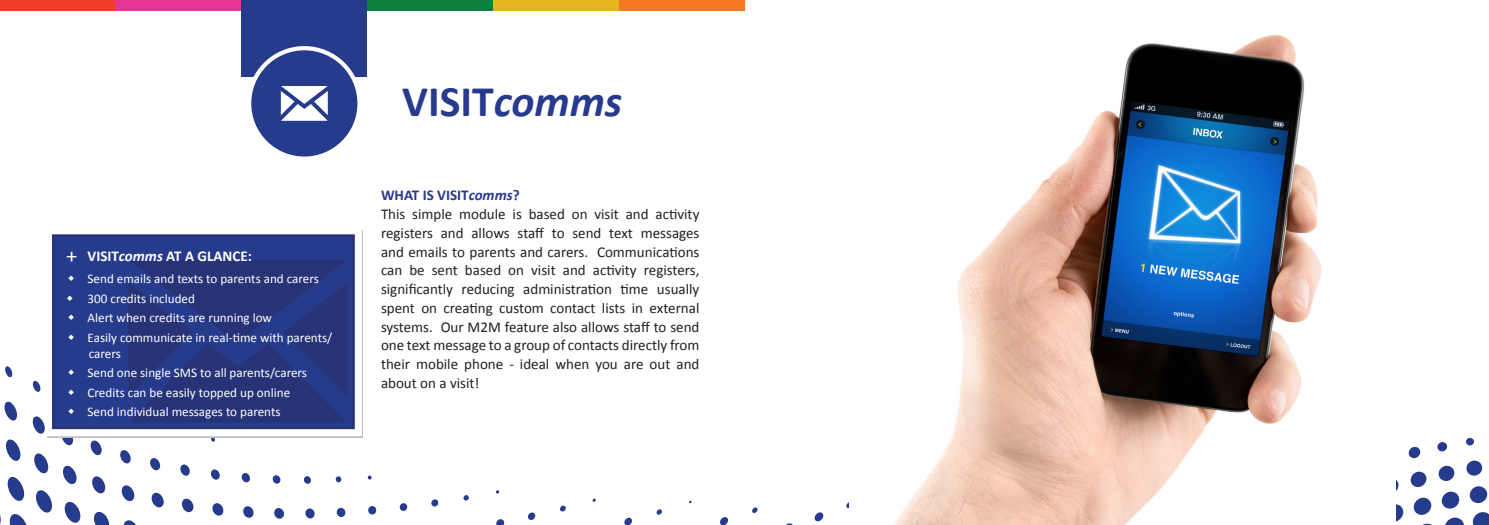
<style>
.page{position:relative;width:1489px;height:525px;background:#fff}
.page>*{position:absolute;margin:0;border:0;box-sizing:border-box;transform-origin:0 0}
.t1{font:700 43.75px "Calibri";color:#273a8d}
.t2{font:15px/18.8px "Calibri";color:#231f20;text-align:justify}
.t3{font:700 15px "Calibri";color:#fff}
.t4{font:700 15px "Calibri";color:#28388d}
.t5{font:13.12px/15.8px "Calibri";color:#fff}
.s1{font-weight:400;font-size:22.5px}
.s2{font-style:italic}
</style>
<div class="page">
<svg style="left:0;top:366px;width:1488px;height:158px"></svg>
<svg style="left:45px;top:234px;width:317px;height:202px;fill:#273b8d"></svg>
<svg style="left:128px;top:260px;width:219px;height:162px;fill:#273376"></svg>
<div style="left:0;top:0;width:115px;height:10px;background:#ef3d27"></div>
<div style="left:115px;top:0;width:126px;height:10px;background:#e73593"></div>
<div style="left:367px;top:0;width:126px;height:10px;background:#0d803f"></div>
<div style="left:493px;top:0;width:125px;height:10px;background:#e4b622"></div>
<div style="left:618px;top:0;width:126px;height:10px;background:#f47722"></div>
<div style="left:241px;top:0;width:126px;height:77px;background:#273b8d"></div>
<svg style="left:251px;top:46px;width:107px;height:111px"></svg>
<img style="left:849px;top:34px;width:545px;height:490px">
<svg style="left:66px;top:275px;width:22px;height:9px"></svg>
<svg style="left:67px;top:295px;width:21px;height:8px"></svg>
<svg style="left:66px;top:314px;width:22px;height:9px"></svg>
<svg style="left:66px;top:334px;width:22px;height:8px"></svg>
<svg style="left:66px;top:369px;width:22px;height:9px"></svg>
<svg style="left:66px;top:389px;width:22px;height:8px"></svg>
<svg style="left:66px;top:408px;width:22px;height:9px"></svg>
<p class="t3" style="left:66px;top:246px;width:187px"><span class="s1">+</span> VISIT<span class="s2">comms</span> AT A GLANCE:</p>
<p class="t5" style="left:88px;top:271px;width:233px">Send emails and texts to parents and carers</p>
<p class="t5" style="left:88px;top:290px;width:109px">300 credits included</p>
<p class="t5" style="left:88px;top:310px;width:186px">Alert when credits are running low</p>
<p class="t5" style="left:88px;top:329px;width:246px">Easily communicate in real-time with parents/ carers</p>
<p class="t5" style="left:88px;top:365px;width:221px">Send one single SMS to all parents/carers</p>
<p class="t5" style="left:88px;top:384px;width:204px">Credits can be easily topped up online</p>
<p class="t5" style="left:88px;top:404px;width:194px">Send individual messages to parents</p>
<p class="t1" style="left:402px;top:74px;width:221px">VISIT<span class="s2">comms</span></p>
<p class="t4" style="left:381px;top:185px;width:140px">WHAT IS VISIT<span class="s2">comms</span>?</p>
<p class="t2" style="left:381px;top:204px;width:320px">This simple module is based on visit and activity registers and allows staff to send text messages and emails to parents and carers. Communications can be sent based on visit and activity registers, significantly reducing administration time usually spent on creating custom contact lists in external systems. Our M2M feature also allows staff to send one text message to a group of contacts directly from their mobile phone - ideal when you are out and about on a visit!</p>
</div>
